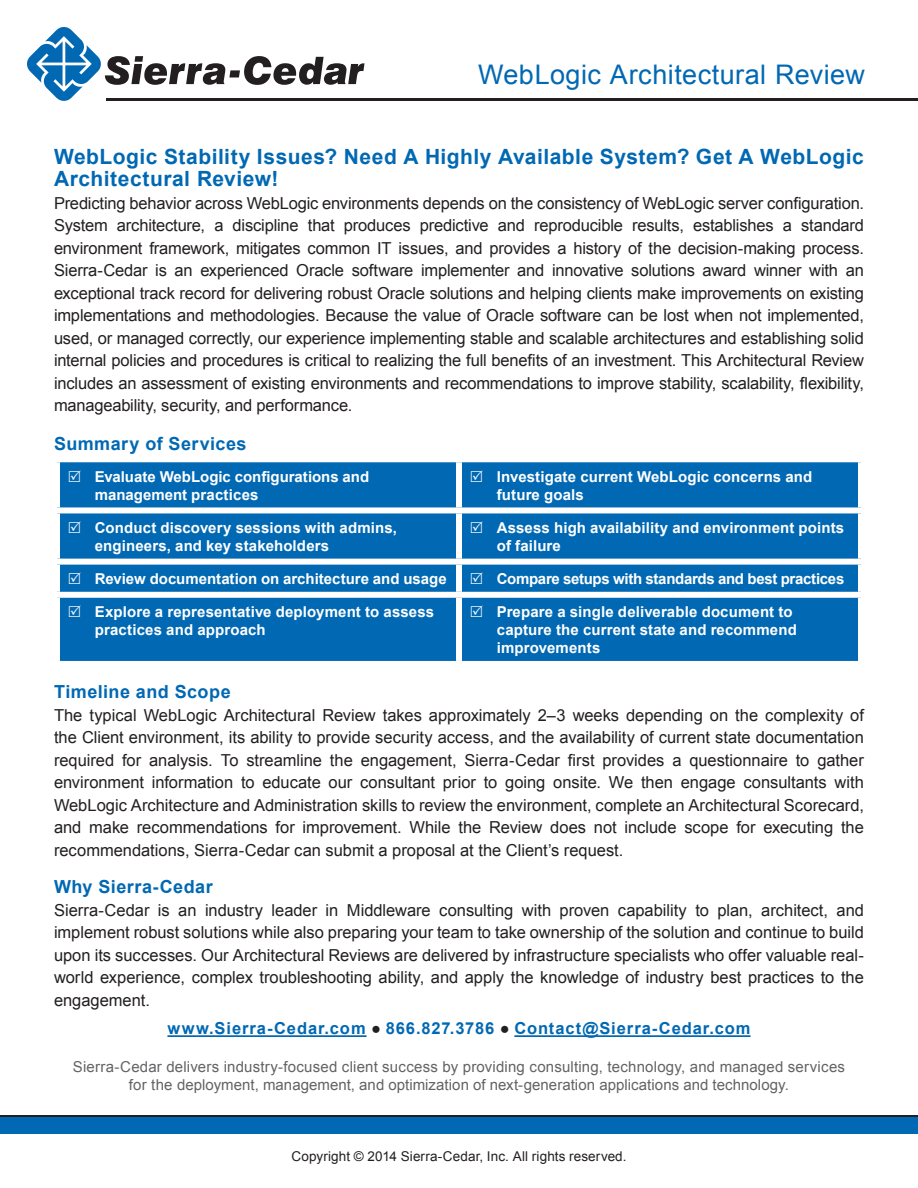
<style>
.page{position:relative;width:918px;height:1188px;background:#fff}
.page>*{position:absolute;margin:0;border:0;box-sizing:border-box;transform-origin:0 0}
.t1{font:27px "Arial";letter-spacing:.015em;color:#0168b3}
.Body{font:700 21px/22.5px "Arial";letter-spacing:.025em;color:#0168b3}
.Body-2{font:700 18px "Arial";letter-spacing:.025em;color:#0168b3}
.Body-3{font:16.5px/22.5px "Arial";color:#231f20;text-align:justify}
.t2{font:700 16.5px "Arial";letter-spacing:.055em;color:#0168b3}
.Body-4{font:700 15px/18px "Arial";letter-spacing:.005em;color:#fff}
.t3{font:15px/18px "Arial";letter-spacing:.01em;color:#636366;text-align:center}
.Body-5{font:700 15px "Arial";letter-spacing:-.02em;color:#fff}
.t4{font:13.5px "Arial";letter-spacing:.01em;color:#231f20}
.s1{color:#231f20}
</style>
<div class="page">
<svg style="left:27px;top:27px;width:337px;height:74px"></svg>
<hr style="left:106px;top:98px;width:812px;height:3px;background:#231f20">
<hr style="left:0;top:1115px;width:918px;height:3px;background:#231f20">
<div style="left:0;top:1118px;width:918px;height:16px;background:#0168b3"></div>
<hr style="left:167px;top:1035px;width:200px;height:2px;background:#0168b3">
<hr style="left:514px;top:1035px;width:237px;height:2px;background:#0168b3">
<div style="left:60px;top:462px;width:798px;height:199px;background:#0168b3"></div>
<div style="left:456px;top:462px;width:6px;height:45px;background:#fff"></div>
<div style="left:456px;top:513px;width:6px;height:46px;background:#fff"></div>
<div style="left:456px;top:565px;width:6px;height:27px;background:#fff"></div>
<div style="left:456px;top:598px;width:6px;height:63px;background:#fff"></div>
<div style="left:54px;top:507px;width:405px;height:6px;background:#fff"></div>
<div style="left:459px;top:507px;width:405px;height:6px;background:#fff"></div>
<div style="left:54px;top:559px;width:405px;height:6px;background:#fff"></div>
<div style="left:459px;top:559px;width:405px;height:6px;background:#fff"></div>
<div style="left:54px;top:592px;width:405px;height:6px;background:#fff"></div>
<div style="left:459px;top:592px;width:405px;height:6px;background:#fff"></div>
<svg style="left:69px;top:470px;width:12px;height:12px"></svg>
<svg style="left:471px;top:470px;width:12px;height:12px"></svg>
<svg style="left:69px;top:521px;width:12px;height:12px"></svg>
<svg style="left:471px;top:521px;width:12px;height:12px"></svg>
<svg style="left:69px;top:572px;width:12px;height:12px"></svg>
<svg style="left:471px;top:572px;width:12px;height:12px"></svg>
<svg style="left:69px;top:605px;width:12px;height:12px"></svg>
<svg style="left:471px;top:605px;width:12px;height:12px"></svg>
<p class="t1" style="left:478px;top:57px;width:388px">WebLogic Architectural Review</p>
<p class="Body" style="left:54px;top:146px;width:811px">WebLogic Stability Issues? Need A Highly Available System? Get A WebLogic<br>Architectural Review!</p>
<p class="Body-3" style="left:54px;top:192px;width:812px">Predicting behavior across WebLogic environments depends on the consistency of WebLogic server configuration.<br>System architecture, a discipline that produces predictive and reproducible results, establishes a standard environment framework, mitigates common IT issues, and provides a history of the decision-making process.<br>Sierra-Cedar is an experienced Oracle software implementer and innovative solutions award winner with an exceptional track record for delivering robust Oracle solutions and helping clients make improvements on existing implementations and methodologies. Because the value of Oracle software can be lost when not implemented, used, or managed correctly, our experience implementing stable and scalable architectures and establishing solid internal policies and procedures is critical to realizing the full benefits of an investment. This Architectural Review includes an assessment of existing environments and recommendations to improve stability, scalability, flexibility, manageability, security, and performance.</p>
<p class="Body-2" style="left:54px;top:432px;width:194px">Summary of Services</p>
<p class="Body-4" style="left:95px;top:468px;width:276px">Evaluate WebLogic configurations and management practices</p>
<p class="Body-4" style="left:497px;top:468px;width:317px">Investigate current WebLogic concerns and future goals</p>
<p class="Body-4" style="left:95px;top:519px;width:304px">Conduct discovery sessions with admins, engineers, and key stakeholders</p>
<p class="Body-4" style="left:497px;top:519px;width:349px">Assess high availability and environment points of failure</p>
<p class="Body-4" style="left:95px;top:570px;width:353px">Review documentation on architecture and usage</p>
<p class="Body-5" style="left:497px;top:569px;width:349px">Compare setups with standards and best practices</p>
<p class="Body-4" style="left:95px;top:603px;width:341px">Explore a representative deployment to assess practices and approach</p>
<p class="Body-4" style="left:497px;top:603px;width:302px">Prepare a single deliverable document to capture the current state and recommend improvements</p>
<p class="Body-2" style="left:54px;top:680px;width:178px">Timeline and Scope</p>
<p class="Body-3" style="left:54px;top:704px;width:812px">The typical WebLogic Architectural Review takes approximately 2–3 weeks depending on the complexity of the Client environment, its ability to provide security access, and the availability of current state documentation required for analysis. To streamline the engagement, Sierra-Cedar first provides a questionnaire to gather environment information to educate our consultant prior to going onsite. We then engage consultants with WebLogic Architecture and Administration skills to review the environment, complete an Architectural Scorecard, and make recommendations for improvement. While the Review does not include scope for executing the recommendations, Sierra-Cedar can submit a proposal at the Client’s request.</p>
<p class="Body-2" style="left:54px;top:875px;width:160px">Why Sierra-Cedar</p>
<p class="Body-3" style="left:54px;top:899px;width:812px">Sierra-Cedar is an industry leader in Middleware consulting with proven capability to plan, architect, and implement robust solutions while also preparing your team to take ownership of the solution and continue to build upon its successes. Our Architectural Reviews are delivered by infrastructure specialists who offer valuable real&shy;world experience, complex troubleshooting ability, and apply the knowledge of industry best practices to the engagement.</p>
<p class="t2" style="left:167px;top:1018px;width:585px">www.Sierra-Cedar.com <span class="s1">●</span> 866.827.3786 <span class="s1">●</span> Contact@Sierra-Cedar.com</p>
<p class="t3" style="left:73px;top:1058px;width:774px">Sierra-Cedar delivers industry-focused client success by providing consulting, technology, and managed services for the deployment, management, and optimization of next-generation applications and technology.</p>
<p class="t4" style="left:292px;top:1147px;width:336px">Copyright © 2014 Sierra-Cedar, Inc. All rights reserved.</p>
</div>
